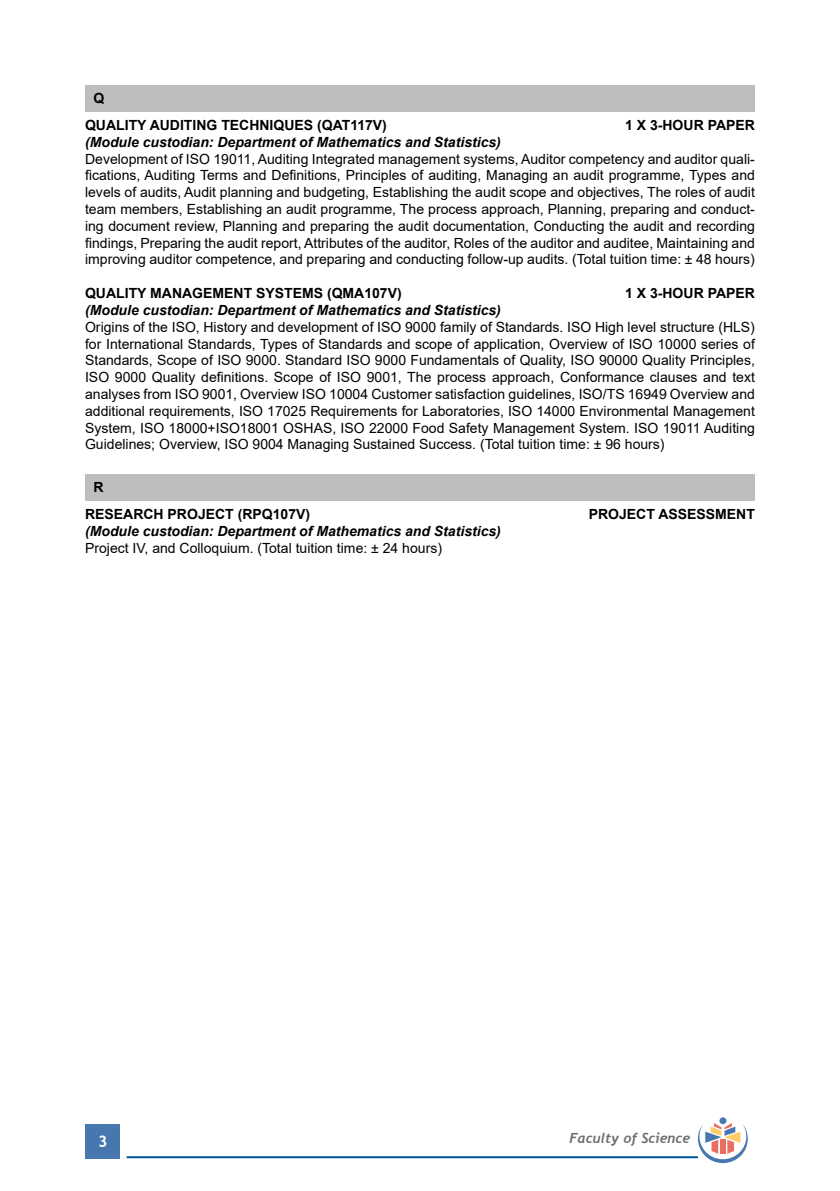
<style>
.page{position:relative;width:840px;height:1191px;background:#fff}
.page>*{position:absolute;margin:0;border:0;box-sizing:border-box;transform-origin:0 0}
.t1{font:700 16px "Trebuchet MS";color:#fff}
.t2{font:14px/16.8px "Arial";color:#000;text-align:justify}
.t3{font:italic 700 14px "Arial";color:#000}
.t4{font:700 14px/26.8px "Arial";color:#000}
.t5{font:italic 700 14px "Trebuchet";color:#6d6e71}
</style>
<div class="page">
<div style="left:86px;top:1124px;width:34px;height:34px;background:#4777ae"></div>
<hr style="left:126px;top:1156px;width:571px;height:2px;background:#005596">
<div style="left:719px;top:1117px;width:7px;height:7px;background:#4777ae;border-radius:50%"></div>
<svg style="left:697px;top:1123px;width:50px;height:40px"></svg>
<div style="left:85px;top:85px;width:669px;height:26px;background:#bcbec0"></div>
<div style="left:85px;top:474px;width:669px;height:26px;background:#bcbec0"></div>
<p class="t4" style="left:85px;top:85px;width:303px;text-indent:8px">Q<br>QUALITY AUDITING TECHNIQUES (QAT117V)</p>
<p class="t4" style="left:624px;top:112px;width:131px">1 X 3-HOUR PAPER</p>
<p class="t3" style="left:85px;top:133px;width:417px">(Module custodian: Department of Mathematics and Statistics)</p>
<p class="t2" style="left:85px;top:150px;width:671px">Development of ISO 19011, Auditing Integrated management systems, Auditor competency and auditor quali&shy;fications, Auditing Terms and Definitions, Principles of auditing, Managing an audit programme, Types and levels of audits, Audit planning and budgeting, Establishing the audit scope and objectives, The roles of audit team members, Establishing an audit programme, The process approach, Planning, preparing and conduct&shy;ing document review, Planning and preparing the audit documentation, Conducting the audit and recording findings, Preparing the audit report, Attributes of the auditor, Roles of the auditor and auditee, Maintaining and improving auditor competence, and preparing and conducting follow-up audits. (Total tuition time: ± 48 hours)</p>
<p class="t4" style="left:85px;top:280px;width:318px">QUALITY MANAGEMENT SYSTEMS (QMA107V)</p>
<p class="t4" style="left:624px;top:280px;width:131px">1 X 3-HOUR PAPER</p>
<p class="t3" style="left:85px;top:301px;width:417px">(Module custodian: Department of Mathematics and Statistics)</p>
<p class="t2" style="left:85px;top:318px;width:671px">Origins of the ISO, History and development of ISO 9000 family of Standards. ISO High level structure (HLS) for International Standards, Types of Standards and scope of application, Overview of ISO 10000 series of Standards, Scope of ISO 9000. Standard ISO 9000 Fundamentals of Quality, ISO 90000 Quality Principles, ISO 9000 Quality definitions. Scope of ISO 9001, The process approach, Conformance clauses and text analyses from ISO 9001, Overview ISO 10004 Customer satisfaction guidelines, ISO/TS 16949 Overview and additional requirements, ISO 17025 Requirements for Laboratories, ISO 14000 Environmental Management System, ISO 18000+ISO18001 OSHAS, ISO 22000 Food Safety Management System. ISO 19011 Auditing Guidelines; Overview, ISO 9004 Managing Sustained Success. (Total tuition time: ± 96 hours)</p>
<p class="t4" style="left:85px;top:474px;width:226px;text-indent:8px">R<br>RESEARCH PROJECT (RPQ107V)</p>
<p class="t4" style="left:588px;top:501px;width:167px">PROJECT ASSESSMENT</p>
<p class="t3" style="left:85px;top:522px;width:417px">(Module custodian: Department of Mathematics and Statistics)</p>
<p class="t2" style="left:85px;top:539px;width:358px">Project IV, and Colloquium. (Total tuition time: ± 24 hours)</p>
<p class="t1" style="left:98px;top:1131px;width:11px">3</p>
<p class="t5" style="left:569px;top:1129px;width:122px">Faculty of Science</p>
</div>
